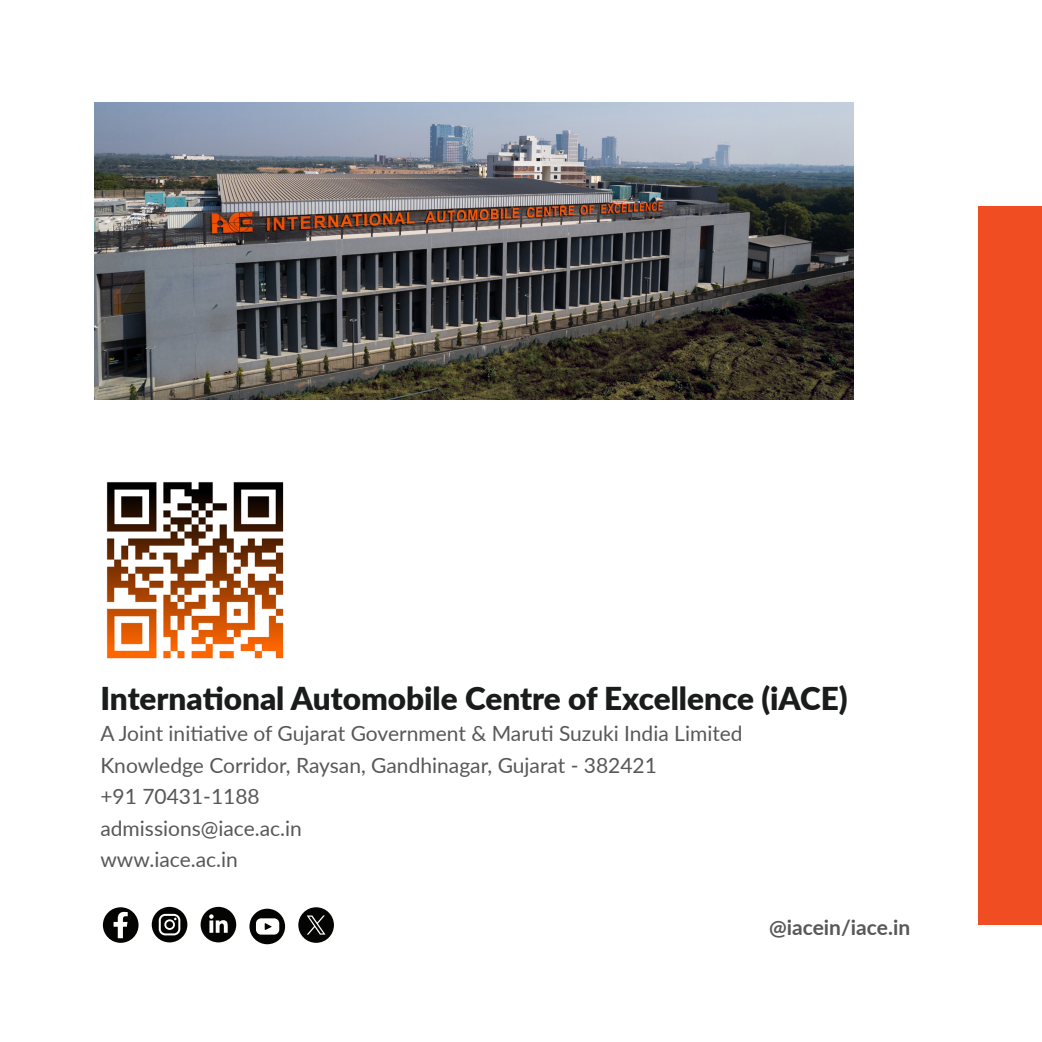
<style>
.page{position:relative;width:1042px;height:1042px;background:#fff}
.page>*{position:absolute;margin:0;border:0;box-sizing:border-box;transform-origin:0 0}
.Company_Name{font:900 31.5px "Lato";color:#1a1b1b}
.Info{font:21px "Lato";color:#57585a}
.Text_Area_Black{font:21px "Lato";color:#57585a}
.Info-2{font:700 21px "Lato";color:#57585a}
</style>
<div class="page">
<img style="left:94px;top:103px;width:759px;height:296px">
<div style="left:979px;top:206px;width:63px;height:718px;background:#f04d22"></div>
<svg style="left:152px;top:907px;width:35px;height:35px"></svg>
<svg style="left:103px;top:907px;width:35px;height:36px"></svg>
<svg style="left:298px;top:907px;width:36px;height:36px"></svg>
<svg style="left:249px;top:908px;width:36px;height:36px"></svg>
<div style="left:201px;top:907px;width:35px;height:35px;background:#040503;border-radius:50%"></div>
<svg style="left:209px;top:914px;width:19px;height:19px"></svg>
<img style="left:106px;top:482px;width:178px;height:177px">
<p class="Company_Name" style="left:100px;top:674px;width:749px">International Automobile Centre of Excellence (iACE)</p>
<p class="Text_Area_Black" style="left:100px;top:718px;width:644px">A Joint initiative of Gujarat Government &amp; Maruti Suzuki India Limited</p>
<p class="Info" style="left:100px;top:750px;width:558px">Knowledge Corridor, Raysan, Gandhinagar, Gujarat - 382421</p>
<p class="Info" style="left:100px;top:781px;width:161px">+91 70431-1188</p>
<p class="Info" style="left:100px;top:813px;width:203px">admissions@iace.ac.in</p>
<p class="Info" style="left:100px;top:844px;width:139px">www.iace.ac.in</p>
<p class="Info-2" style="left:769px;top:912px;width:143px">@iacein/iace.in</p>
</div>
